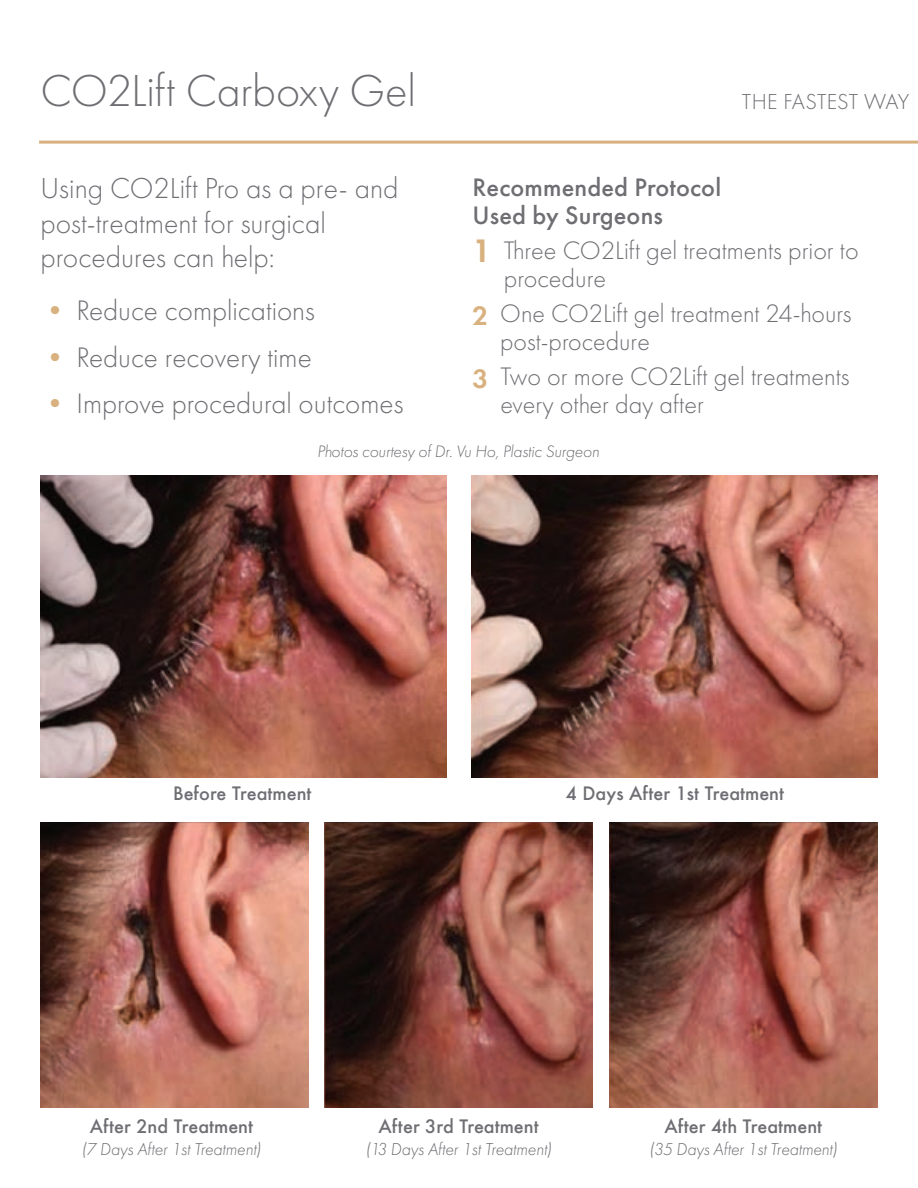
<style>
.page{position:relative;width:918px;height:1188px;background:#fff}
.page>*{position:absolute;margin:0;border:0;box-sizing:border-box;transform-origin:0 0}
.t1{font:300 46.5px "Futura PT";letter-spacing:-.005em;color:#6e6e73}
.t2{font:300 30px/34.2px "Futura PT";color:#6e6e73}
.t3{font:300 29.25px "Futura PT";color:#6e6e73}
.t4{font:300 26.25px/28.2px "Futura PT";color:#6e6e73}
.t5{font:500 26.25px/28.2px "Futura PT";letter-spacing:.005em;color:#6e6e73}
.t6{font:300 22.5px "Futura PT";letter-spacing:.005em;color:#6e6e73}
.t7{font:500 18px "Futura";color:#6e6e73}
.Photo_Credit{font:italic 300 18px "Futura PT";letter-spacing:-.01em;color:#6e6e73}
.t8{font:italic 300 17.25px "Futura PT";letter-spacing:-.01em;color:#6e6e73}
.s1{color:#d8b17f}
.s2{font-weight:600;font-size:33.75px;color:#d8b17f}
.s3{font-weight:600;font-size:27.75px;color:#d8b17f}
</style>
<div class="page">
<hr style="left:39px;top:141px;width:879px;height:3px;background:#d8b17f">
<img style="left:40px;top:475px;width:406px;height:303px">
<img style="left:472px;top:475px;width:406px;height:303px">
<img style="left:40px;top:822px;width:269px;height:285px">
<img style="left:324px;top:822px;width:269px;height:285px">
<img style="left:609px;top:822px;width:269px;height:285px">
<p class="t1" style="left:40px;top:64px;width:377px">CO2Lift Carboxy Gel</p>
<p class="t2" style="left:40px;top:172px;width:360px">Using CO2Lift Pro as a pre- and post-treatment for surgical procedures can help:</p>
<p class="t3" style="left:40px;top:294px;width:276px"><span class="s1">•</span> Reduce complications</p>
<p class="t3" style="left:40px;top:341px;width:273px"><span class="s1">•</span> Reduce recovery time</p>
<p class="t3" style="left:40px;top:387px;width:364px"><span class="s1">•</span> Improve procedural outcomes</p>
<p class="t6" style="left:742px;top:89px;width:169px">THE FASTEST WAY</p>
<p class="t5" style="left:472px;top:173px;width:250px">Recommended Protocol<br>Used by Surgeons</p>
<p class="t4" style="left:504px;top:236px;width:356px;text-indent:-31px"><span class="s2">1</span> Three CO2Lift gel treatments prior to procedure</p>
<p class="t4" style="left:500px;top:299px;width:353px;text-indent:-28px"><span class="s3">2</span> One CO2Lift gel treatment 24-hours post-procedure</p>
<p class="t4" style="left:500px;top:362px;width:351px;text-indent:-28px"><span class="s3">3</span> Two or more CO2Lift gel treatments every other day after</p>
<p class="t8" style="left:317px;top:441px;width:284px">Photos courtesy of Dr. Vu Ho, Plastic Surgeon</p>
<p class="t7" style="left:173px;top:781px;width:140px">Before Treatment</p>
<p class="t7" style="left:566px;top:781px;width:220px">4 Days After 1st Treatment</p>
<p class="t7" style="left:90px;top:1114px;width:165px">After 2nd Treatment</p>
<p class="Photo_Credit" style="left:82px;top:1139px;width:181px">(7 Days After 1st Treatment)</p>
<p class="t7" style="left:379px;top:1114px;width:162px">After 3rd Treatment</p>
<p class="Photo_Credit" style="left:365px;top:1139px;width:188px">(13 Days After 1st Treatment)</p>
<p class="t7" style="left:664px;top:1114px;width:159px">After 4th Treatment</p>
<p class="Photo_Credit" style="left:649px;top:1139px;width:190px">(35 Days After 1st Treatment)</p>
</div>
